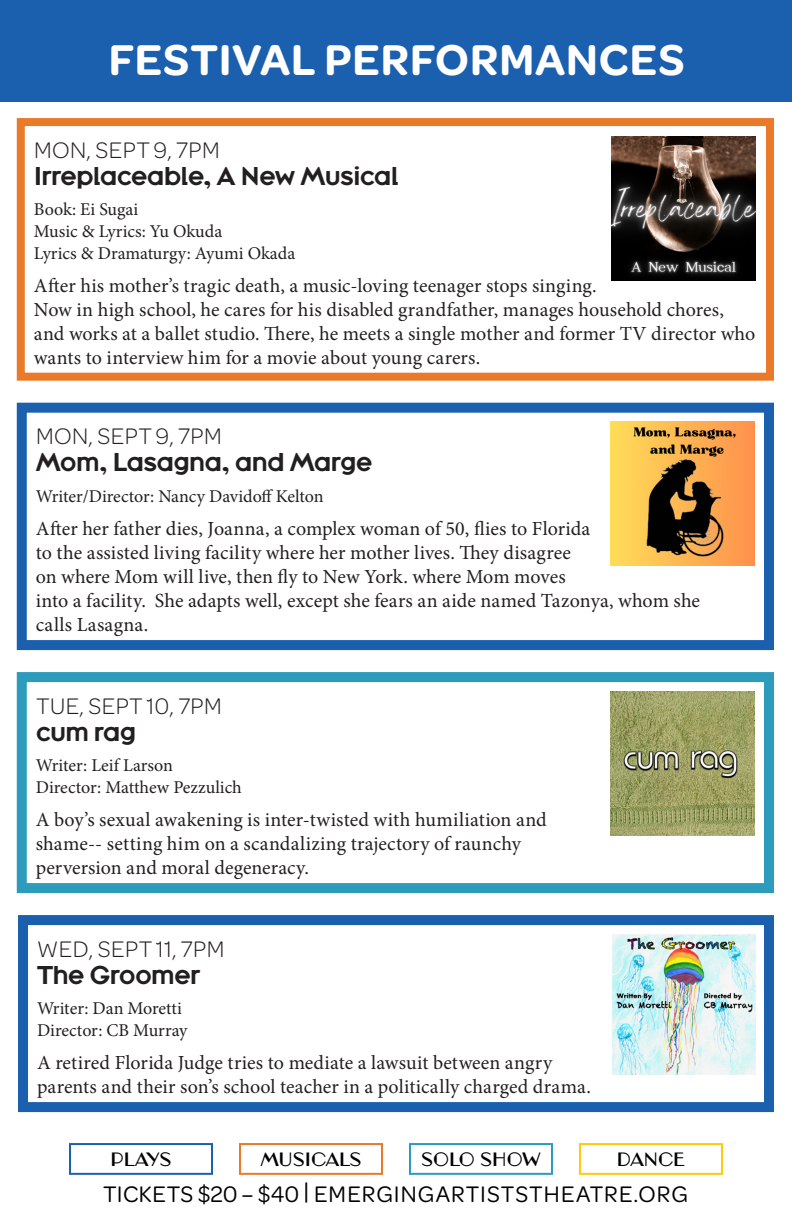
<style>
.page{position:relative;width:792px;height:1224px;background:#fff}
.page>*{position:absolute;margin:0;border:0;box-sizing:border-box;transform-origin:0 0}
.t1{font:600 46px "Omnes";letter-spacing:.02em;color:#fff}
.show_title_left{font:24px "Broadacre Medium 1";letter-spacing:-.035em;color:#231f20}
.Date_Time_Left_Align{font:300 24px "Omnes";letter-spacing:.02em;color:#231f20}
.t2{font:24px "Omnes";letter-spacing:.04em;color:#000}
.descriptor_left{font:20px/24px "Minion Pro";color:#231f20}
.credits_left{font:20px/24px "Minion Pro";letter-spacing:.01em;color:#231f20}
.credits_left-2{font:18px "Minion Pro";color:#231f20}
.t3{font:18px "Broadacre Light 2";letter-spacing:-.01em;color:#000}
</style>
<div class="page">
<div style="left:239px;top:1143px;width:144px;height:32px;border:2px solid #e87a2a"></div>
<div style="left:409px;top:1143px;width:144px;height:32px;border:2px solid #2d9bbc"></div>
<div style="left:69px;top:1143px;width:144px;height:32px;border:2px solid #1b60ae"></div>
<div style="left:579px;top:1143px;width:144px;height:32px;border:2px solid #feca0a"></div>
<div style="left:17px;top:403px;width:757px;height:247px;border:10px solid #1b60ae"></div>
<img style="left:610px;top:422px;width:144px;height:144px">
<div style="left:17px;top:118px;width:757px;height:263px;border:8px solid #e87a2a"></div>
<img style="left:612px;top:137px;width:144px;height:144px">
<div style="left:17px;top:672px;width:757px;height:221px;border:10px solid #2d9bbc"></div>
<img style="left:611px;top:691px;width:144px;height:144px">
<div style="left:18px;top:915px;width:756px;height:197px;border:10px solid #1b60ae"></div>
<img style="left:612px;top:934px;width:144px;height:141px">
<div style="left:0;top:0;width:792px;height:101px;background:#1b60ae"></div>
<p class="t1" style="left:109px;top:28px;width:577px">FESTIVAL PERFORMANCES</p>
<p class="Date_Time_Left_Align" style="left:34px;top:134px;width:187px">MON, SEPT 9, 7PM</p>
<p class="show_title_left" style="left:34px;top:160px;width:367px">Irreplaceable, A New Musical</p>
<p class="credits_left-2" style="left:34px;top:198px;width:106px">Book: Ei Sugai</p>
<p class="credits_left-2" style="left:34px;top:219px;width:190px">Music &amp; Lyrics: Yu Okuda</p>
<p class="credits_left-2" style="left:34px;top:241px;width:263px">Lyrics &amp; Dramaturgy: Ayumi Okada</p>
<p class="descriptor_left" style="left:34px;top:273px;width:723px">After his mother’s tragic death, a music-loving teenager stops singing.<br>Now in high school, he cares for his disabled grandfather, manages household chores, and works at a ballet studio. There, he meets a single mother and former TV director who wants to interview him for a movie about young carers.</p>
<p class="Date_Time_Left_Align" style="left:36px;top:421px;width:187px">MON, SEPT 9, 7PM</p>
<p class="show_title_left" style="left:36px;top:447px;width:338px">Mom, Lasagna, and Marge</p>
<p class="credits_left-2" style="left:36px;top:484px;width:289px">Writer/Director: Nancy Davidoff Kelton</p>
<p class="descriptor_left" style="left:36px;top:517px;width:666px">After her father dies, Joanna, a complex woman of 50, flies to Florida<br>to the assisted living facility where her mother lives. They disagree<br>on where Mom will live, then fly to New York. where Mom moves<br>into a facility. She adapts well, except she fears an aide named Tazonya, whom she calls Lasagna.</p>
<p class="Date_Time_Left_Align" style="left:36px;top:690px;width:187px">TUE, SEPT 10, 7PM</p>
<p class="show_title_left" style="left:36px;top:716px;width:102px">cum rag</p>
<p class="credits_left-2" style="left:36px;top:754px;width:139px">Writer: Leif Larson</p>
<p class="credits_left-2" style="left:36px;top:775px;width:208px">Director: Matthew Pezzulich</p>
<p class="credits_left" style="left:36px;top:808px;width:512px">A boy’s sexual awakening is inter-twisted with humiliation and shame-- setting him on a scandalizing trajectory of raunchy perversion and moral degeneracy.</p>
<p class="Date_Time_Left_Align" style="left:37px;top:933px;width:189px">WED, SEPT 11, 7PM</p>
<p class="show_title_left" style="left:37px;top:959px;width:165px">The Groomer</p>
<p class="credits_left-2" style="left:37px;top:997px;width:147px">Writer: Dan Moretti</p>
<p class="credits_left-2" style="left:37px;top:1018px;width:152px">Director: CB Murray</p>
<p class="descriptor_left" style="left:37px;top:1051px;width:556px">A retired Florida Judge tries to mediate a lawsuit between angry parents and their son’s school teacher in a politically charged drama.</p>
<p class="t3" style="left:111px;top:1148px;width:62px">PLAYS</p>
<p class="t3" style="left:260px;top:1148px;width:103px">MUSICALS</p>
<p class="t3" style="left:421px;top:1148px;width:121px">SOLO SHOW</p>
<p class="t3" style="left:617px;top:1148px;width:70px">DANCE</p>
<p class="t2" style="left:103px;top:1178px;width:587px">TICKETS $20 – $40 | EMERGINGARTISTSTHEATRE.ORG</p>
</div>
